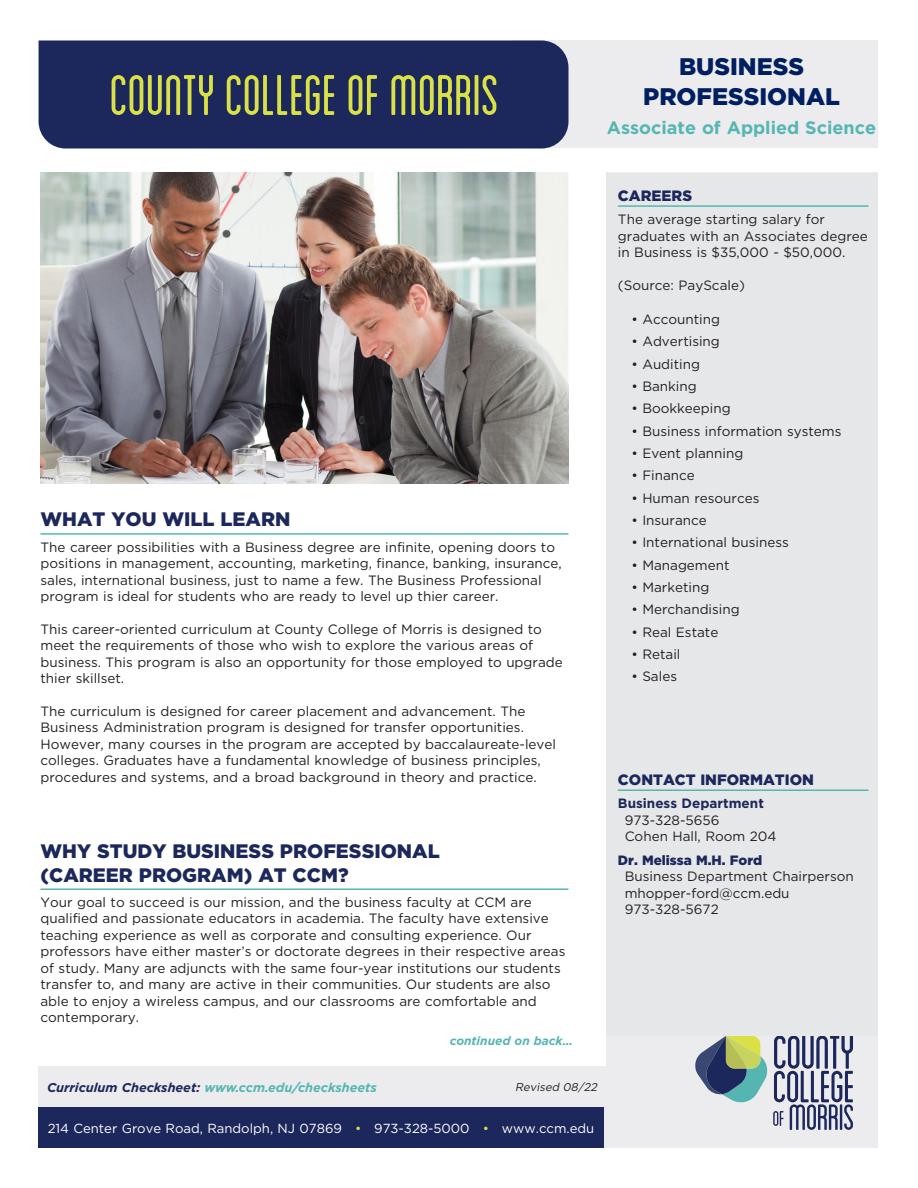
<style>
.page{position:relative;width:918px;height:1188px;background:#fff}
.page>*{position:absolute;margin:0;border:0;box-sizing:border-box;transform-origin:0 0}
.t1{font:condensed 60px "Blanch";letter-spacing:-.005em;color:#d9e146}
.MastHeader{font:900 24px/30px "Gotham";color:#001f61;text-align:center}
.Headers{font:900 19.5px/23.4px "Gotham";color:#1c275b}
.Degree_Type{font:700 18px "Gotham";color:#55b6b3}
.Headers_Grey_Sidebar{font:900 15px "Gotham";color:#1c275b}
.Copy{font:13.5px/16.5px "Gotham";color:#231f20}
.Careers{font:13.5px "Gotham";color:#231f20}
.Contact_Details{font:13.5px/16.5px "Gotham";color:#231f20}
.Contact_Bold_Name{font:700 13.5px "Gotham";color:#1c275b}
.Contact_Bold_Name-2{font:900 13.5px "Gotham";color:#1c275b}
.t2{font:13.2px "Gotham";color:#fff}
.t3{font:italic 700 12.75px "Gotham";color:#55b6b1}
.Continued{font:italic 700 12px "Gotham";color:#55b6b1}
.t4{font:italic 11.25px "Gotham";color:#231f20}
.s1{color:#1c275b}
.s2{color:#d9e146}
</style>
<div class="page">
<div style="left:513px;top:40px;width:365px;height:108px;background:#ececee"></div>
<div style="left:39px;top:40px;width:529px;height:108px;background:#1c275b"></div>
<div style="left:38px;top:1066px;width:840px;height:82px;background:#ececee"></div>
<div style="left:38px;top:1107px;width:565px;height:41px;background:#1c275b"></div>
<svg style="left:695px;top:1036px;width:158px;height:94px"></svg>
<hr style="left:40px;top:533px;width:528px;height:2px;background:#55b6b1">
<hr style="left:40px;top:888px;width:528px;height:2px;background:#55b6b1">
<img style="left:40px;top:173px;width:528px;height:311px">
<div style="left:606px;top:173px;width:272px;height:863px;background:#e6e7e9"></div>
<hr style="left:618px;top:205px;width:251px;height:2px;background:#55b6b1">
<hr style="left:618px;top:790px;width:251px;height:1px;background:#55b6b1">
<p class="t1" style="left:110px;top:63px;width:391px">COUNTY COLLEGE OF MORRIS</p>
<p class="MastHeader" style="left:643px;top:51px;width:198px">BUSINESS<br>PROFESSIONAL</p>
<p class="Degree_Type" style="left:607px;top:115px;width:271px">Associate of Applied Science</p>
<p class="Headers" style="left:40px;top:508px;width:251px">WHAT YOU WILL LEARN</p>
<p class="Copy" style="left:40px;top:538px;width:523px">The career possibilities with a Business degree are infinite, opening doors to positions in management, accounting, marketing, finance, banking, insurance, sales, international business, just to name a few. The Business Professional program is ideal for students who are ready to level up thier career.</p>
<p class="Copy" style="left:40px;top:620px;width:524px">This career-oriented curriculum at County College of Morris is designed to meet the requirements of those who wish to explore the various areas of business. This program is also an opportunity for those employed to upgrade thier skillset.</p>
<p class="Copy" style="left:40px;top:703px;width:517px">The curriculum is designed for career placement and advancement. The Business Administration program is designed for transfer opportunities.<br>However, many courses in the program are accepted by baccalaureate-level colleges. Graduates have a fundamental knowledge of business principles, procedures and systems, and a broad background in theory and practice.</p>
<p class="Headers" style="left:40px;top:840px;width:401px">WHY STUDY BUSINESS PROFESSIONAL (CAREER PROGRAM) AT CCM?</p>
<p class="Copy" style="left:40px;top:894px;width:526px">Your goal to succeed is our mission, and the business faculty at CCM are qualified and passionate educators in academia. The faculty have extensive teaching experience as well as corporate and consulting experience. Our professors have either master’s or doctorate degrees in their respective areas of study. Many are adjuncts with the same four-year institutions our students transfer to, and many are active in their communities. Our students are also able to enjoy a wireless campus, and our classrooms are comfortable and contemporary.</p>
<p class="Continued" style="left:450px;top:1033px;width:125px">continued on back...</p>
<p class="t3" style="left:47px;top:1079px;width:331px"><span class="s1">Curriculum Checksheet:</span> www.ccm.edu/checksheets</p>
<p class="t4" style="left:515px;top:1080px;width:86px">Revised 08/22</p>
<p class="t2" style="left:48px;top:1120px;width:548px">214 Center Grove Road, Randolph, NJ 07869 <span class="s2">•</span> 973-328-5000 <span class="s2">•</span> www.ccm.edu</p>
<p class="Headers_Grey_Sidebar" style="left:618px;top:185px;width:76px">CAREERS</p>
<p class="Copy" style="left:618px;top:211px;width:251px">The average starting salary for graduates with an Associates degree in Business is $35,000 - $50,000.</p>
<p class="Copy" style="left:618px;top:277px;width:128px">(Source: PayScale)</p>
<p class="Careers" style="left:631px;top:311px;width:90px">• Accounting</p>
<p class="Careers" style="left:631px;top:333px;width:90px">• Advertising</p>
<p class="Careers" style="left:631px;top:355px;width:70px">• Auditing</p>
<p class="Careers" style="left:631px;top:378px;width:67px">• Banking</p>
<p class="Careers" style="left:631px;top:400px;width:101px">• Bookkeeping</p>
<p class="Careers" style="left:631px;top:422px;width:212px">• Business information systems</p>
<p class="Careers" style="left:631px;top:445px;width:113px">• Event planning</p>
<p class="Careers" style="left:631px;top:467px;width:65px">• Finance</p>
<p class="Careers" style="left:631px;top:489px;width:130px">• Human resources</p>
<p class="Careers" style="left:631px;top:512px;width:77px">• Insurance</p>
<p class="Careers" style="left:631px;top:534px;width:159px">• International business</p>
<p class="Careers" style="left:631px;top:556px;width:100px">• Management</p>
<p class="Careers" style="left:631px;top:579px;width:79px">• Marketing</p>
<p class="Careers" style="left:631px;top:601px;width:110px">• Merchandising</p>
<p class="Careers" style="left:631px;top:623px;width:88px">• Real Estate</p>
<p class="Careers" style="left:631px;top:646px;width:51px">• Retail</p>
<p class="Careers" style="left:631px;top:668px;width:47px">• Sales</p>
<p class="Headers_Grey_Sidebar" style="left:618px;top:770px;width:198px">CONTACT INFORMATION</p>
<p class="Contact_Bold_Name" style="left:618px;top:795px;width:148px">Business Department</p>
<p class="Contact_Details" style="left:625px;top:812px;width:153px">973-328-5656<br>Cohen Hall, Room 204</p>
<p class="Contact_Bold_Name-2" style="left:618px;top:851px;width:146px">Dr. Melissa M.H. Ford</p>
<p class="Contact_Details" style="left:625px;top:868px;width:231px">Business Department Chairperson mhopper-ford@ccm.edu<br>973-328-5672</p>
</div>
